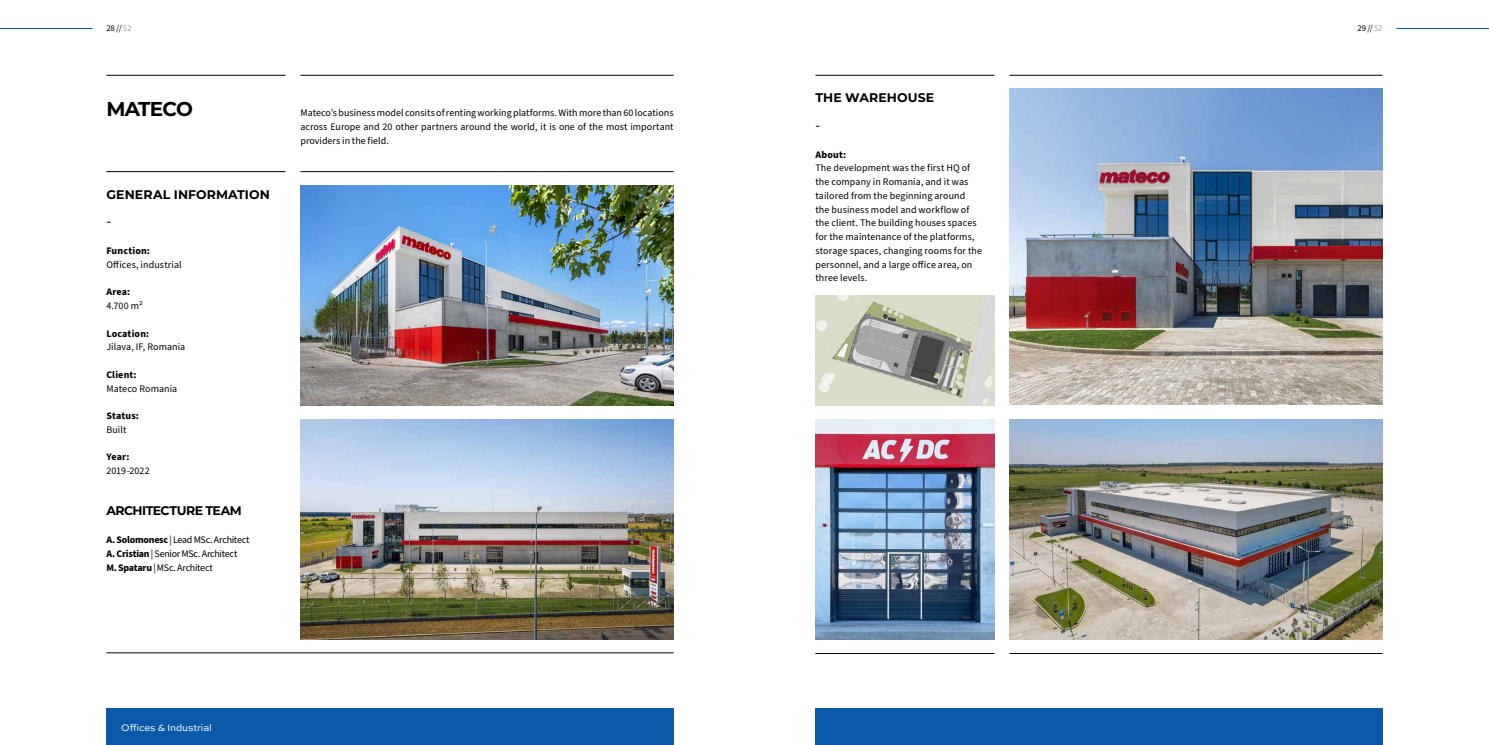
<style>
.page{position:relative;width:1489px;height:745px;background:#fff}
.page>*{position:absolute;margin:0;border:0;box-sizing:border-box;transform-origin:0 0}
.t1{font:700 20px "Montserrat";letter-spacing:-.04em;color:#000}
.t2{font:15px "Source Sans Pro";color:#000}
.t3{font:700 12.5px "Montserrat";letter-spacing:.005em;color:#000}
.t4{font:700 12.5px "Montserrat";letter-spacing:-.045em;color:#000}
.t5{font:10px/13.8px "Source Sans Pro";letter-spacing:.01em;color:#000;text-align:justify}
.t6{font:10px/13.8px "Source Sans Pro";letter-spacing:-.03em;color:#000}
.t7{font:700 10px "Source Sans Pro";letter-spacing:.015em;color:#000}
.t8{font:10px "Sweet Sans Pro";letter-spacing:-.015em;color:#fff}
.t9{font:8.75px "Source Sans Pro";color:#000}
.s1{color:#9fa0a0}
.s2{font-weight:700}
</style>
<div class="page">
<img style="left:1009px;top:419px;width:373px;height:220px">
<img style="left:1009px;top:89px;width:373px;height:315px">
<img style="left:815px;top:419px;width:179px;height:220px">
<hr style="left:300px;top:171px;width:373px;height:1px;background:#000">
<hr style="left:106px;top:75px;width:179px;height:1px;background:#000">
<hr style="left:300px;top:75px;width:373px;height:1px;background:#000">
<hr style="left:106px;top:652px;width:567px;height:1px;background:#000">
<hr style="left:106px;top:171px;width:179px;height:1px;background:#000">
<img style="left:300px;top:419px;width:373px;height:220px">
<img style="left:300px;top:185px;width:373px;height:220px">
<hr style="left:1009px;top:75px;width:373px;height:1px;background:#000">
<hr style="left:815px;top:75px;width:179px;height:1px;background:#000">
<hr style="left:815px;top:652px;width:179px;height:1px;background:#000">
<hr style="left:1009px;top:652px;width:373px;height:1px;background:#000">
<hr style="left:1396px;top:28px;width:92px;height:1px;background:#0b59a8">
<hr style="left:0;top:28px;width:93px;height:1px;background:#0b59a8">
<div style="left:106px;top:707px;width:567px;height:37px;background:#0b59a8"></div>
<div style="left:815px;top:707px;width:567px;height:37px;background:#0b59a8"></div>
<img style="left:815px;top:295px;width:179px;height:110px">
<p class="t9" style="left:106px;top:22px;width:27px">28 // <span class="s1">52</span></p>
<p class="t9" style="left:1357px;top:22px;width:27px">29 // <span class="s1">52</span></p>
<h1 class="t1" style="left:106px;top:95px;width:88px">MATECO</h1>
<p class="t5" style="left:300px;top:106px;width:374px">Mateco’s business model consits of renting working platforms. With more than 60 locations across Europe and 20 other partners around the world, it is one of the most important providers in the field.</p>
<p class="t3" style="left:106px;top:185px;width:165px">GENERAL INFORMATION</p>
<h2 class="t2" style="left:106px;top:211px;width:6px">-</h2>
<p class="t7" style="left:106px;top:244px;width:45px">Function:</p>
<p class="t5" style="left:106px;top:257px;width:77px">Offices, industrial</p>
<p class="t7" style="left:106px;top:285px;width:25px">Area:</p>
<p class="t5" style="left:106px;top:299px;width:38px">4.700 m²</p>
<p class="t7" style="left:106px;top:326px;width:44px">Location:</p>
<p class="t5" style="left:106px;top:340px;width:80px">Jilava, IF, Romania</p>
<p class="t7" style="left:106px;top:367px;width:32px">Client:</p>
<p class="t5" style="left:106px;top:381px;width:72px">Mateco Romania</p>
<p class="t7" style="left:106px;top:409px;width:34px">Status:</p>
<p class="t5" style="left:106px;top:422px;width:22px">Built</p>
<p class="t7" style="left:106px;top:450px;width:25px">Year:</p>
<p class="t5" style="left:106px;top:464px;width:45px">2019-2022</p>
<p class="t4" style="left:106px;top:501px;width:137px">ARCHITECTURE TEAM</p>
<p class="t6" style="left:106px;top:532px;width:145px"><span class="s2">A. Solomonesc</span> | Lead MSc. Architect<br><span class="s2">A. Cristian</span> | Senior MSc. Architect<br><span class="s2">M. Spataru</span> | MSc. Architect</p>
<p class="t8" style="left:121px;top:720px;width:92px">Offices &amp; Industrial</p>
<p class="t3" style="left:815px;top:89px;width:120px">THE WAREHOUSE</p>
<h2 class="t2" style="left:815px;top:115px;width:6px">-</h2>
<p class="t7" style="left:815px;top:147px;width:32px">About:</p>
<p class="t5" style="left:815px;top:161px;width:168px;text-align:left">The development was the first HQ of the company in Romania, and it was tailored from the beginning around<br>the business model and workflow of the client. The building houses spaces for the maintenance of the platforms, storage spaces, changing rooms for the personnel, and a large office area, on three levels.</p>
</div>
